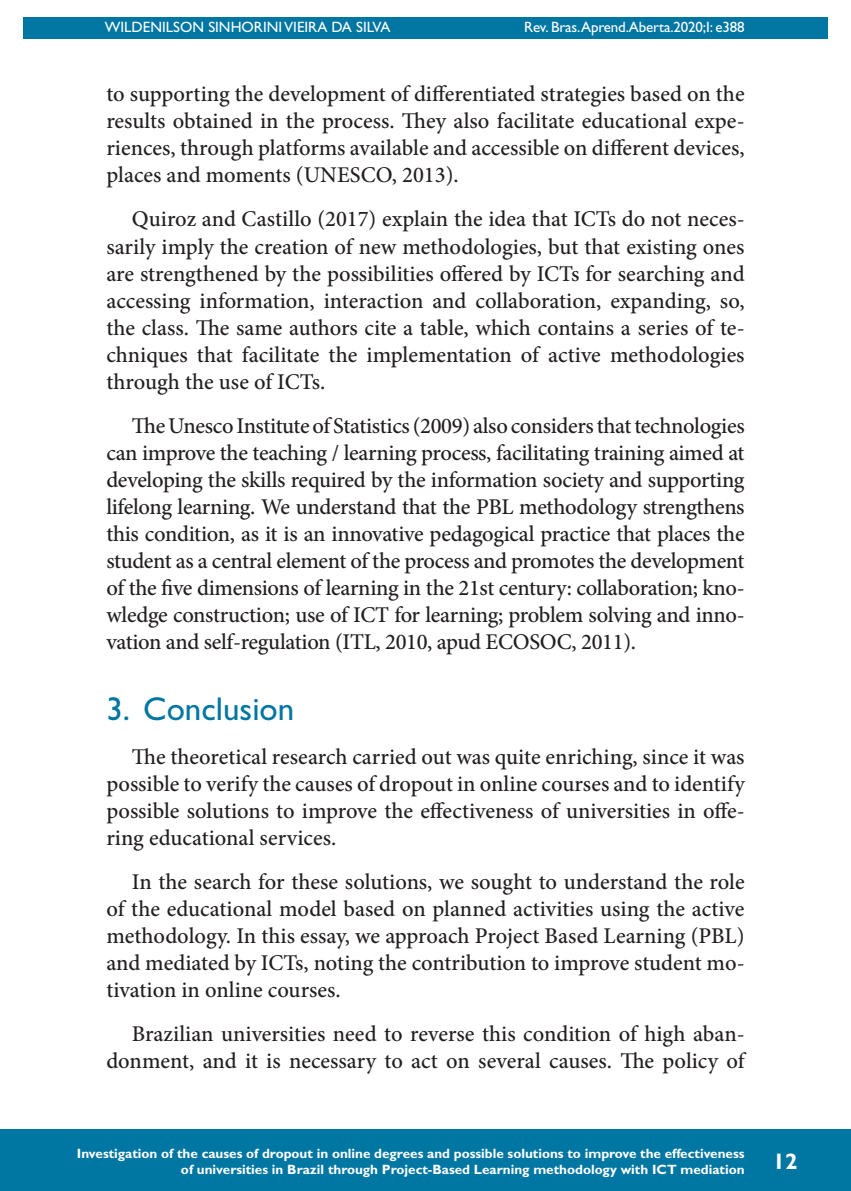
<style>
.page{position:relative;width:851px;height:1191px;background:#fff}
.page>*{position:absolute;margin:0;border:0;box-sizing:border-box;transform-origin:0 0}
.t1{font:33px "Gill Sans Std";color:#0076a3}
.Texto_corrido{font:500 22.5px/27px "Minion Pro";color:#231f20;text-align:justify}
.t2{font:700 22.5px "Gill Sans Std";color:#fff}
.t3{font:15px "Gill Sans Std";color:#fff}
.t4{font:700 13.5px/16.2px "Gill Sans Std";color:#fff;text-align:right}
</style>
<div class="page">
<hr style="left:104px;top:0;width:1px;height:467px;background:#0076a3">
<div style="left:23px;top:17px;width:804px;height:21px;background:#0076a3"></div>
<div style="left:0;top:1129px;width:850px;height:62px;background:#0076a3"></div>
<p class="t3" style="left:105px;top:18px;width:287px">WILDENILSON SINHORINI VIEIRA DA SILVA</p>
<p class="t3" style="left:524px;top:18px;width:222px">Rev. Bras.Aprend.Aberta.2020;I: e388</p>
<p class="Texto_corrido" style="left:106px;top:81px;width:639px">to supporting the development of differentiated strategies based on the results obtained in the process. They also facilitate educational expe&shy;riences, through platforms available and accessible on different devices, places and moments (UNESCO, 2013).</p>
<p class="Texto_corrido" style="left:106px;top:206px;width:639px;text-indent:26px">Quiroz and Castillo (2017) explain the idea that ICTs do not neces&shy;sarily imply the creation of new methodologies, but that existing ones are strengthened by the possibilities offered by ICTs for searching and accessing information, interaction and collaboration, expanding, so, the class. The same authors cite a table, which contains a series of te&shy;chniques that facilitate the implementation of active methodologies through the use of ICTs.</p>
<p class="Texto_corrido" style="left:106px;top:412px;width:639px;text-indent:26px">The Unesco Institute of Statistics (2009) also considers that technologies can improve the teaching / learning process, facilitating training aimed at developing the skills required by the information society and supporting lifelong learning. We understand that the PBL methodology strengthens this condition, as it is an innovative pedagogical practice that places the student as a central element of the process and promotes the development of the five dimensions of learning in the 21st century: collaboration; kno&shy;wledge construction; use of ICT for learning; problem solving and inno&shy;vation and self-regulation (ITL, 2010, apud ECOSOC, 2011).</p>
<p class="t1" style="left:106px;top:690px;width:189px">3. Conclusion</p>
<p class="Texto_corrido" style="left:106px;top:743px;width:639px;text-indent:26px">The theoretical research carried out was quite enriching, since it was possible to verify the causes of dropout in online courses and to identify possible solutions to improve the effectiveness of universities in offe&shy;ring educational services.</p>
<p class="Texto_corrido" style="left:106px;top:868px;width:639px;text-indent:26px">In the search for these solutions, we sought to understand the role of the educational model based on planned activities using the active methodology. In this essay, we approach Project Based Learning (PBL) and mediated by ICTs, noting the contribution to improve student mo&shy;tivation in online courses.</p>
<p class="Texto_corrido" style="left:106px;top:1020px;width:639px;text-align:right">Brazilian universities need to reverse this condition of high aban&shy;donment, and it is necessary to act on several causes. The policy of</p>
<p class="t4" style="left:77px;top:1145px;width:669px">Investigation of the causes of dropout in online degrees and possible solutions to improve the effectiveness of universities in Brazil through Project-Based Learning methodology with ICT mediation</p>
<p class="t2" style="left:772px;top:1148px;width:26px">12</p>
</div>
